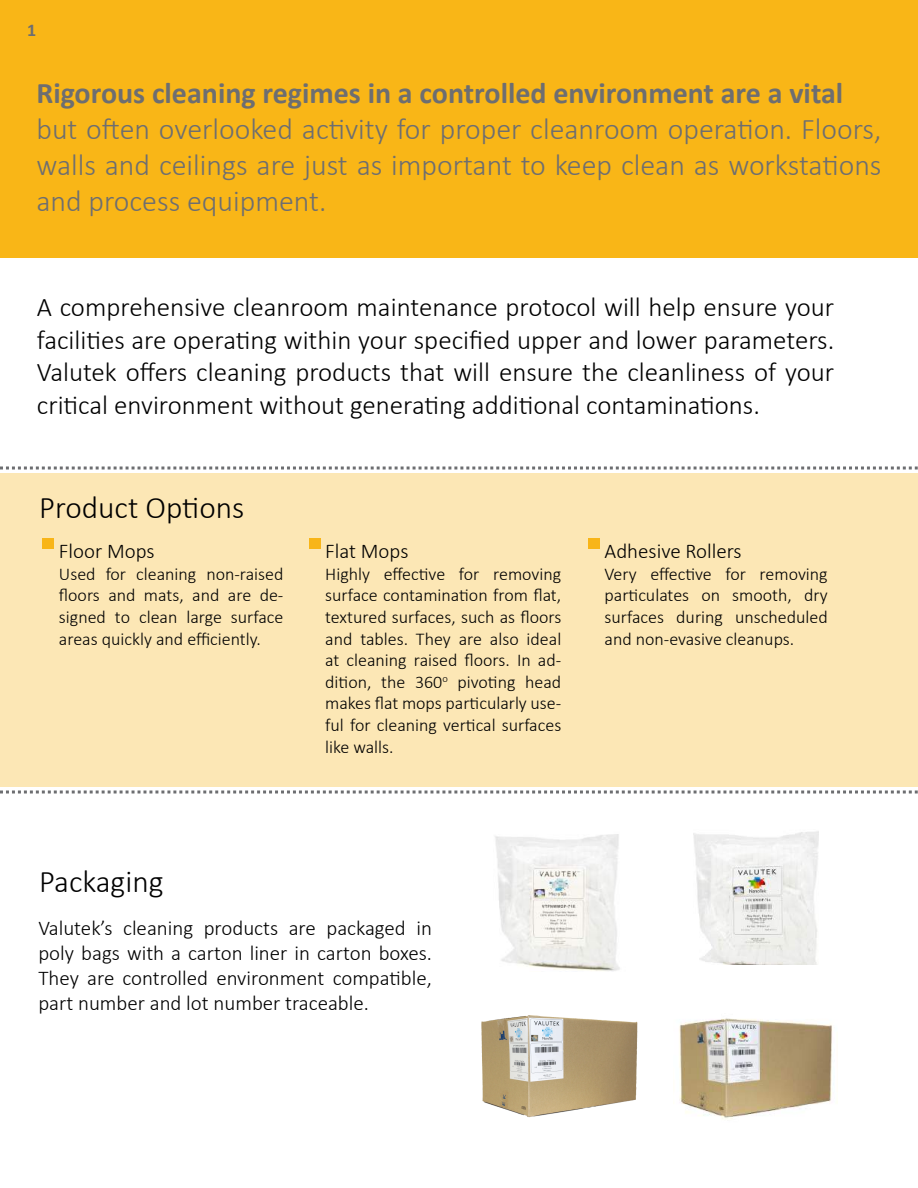
<style>
.page{position:relative;width:918px;height:1188px;background:#fff}
.page>*{position:absolute;margin:0;border:0;box-sizing:border-box;transform-origin:0 0}
.t1{font:300 31.5px "Calibri";color:#000}
.t2{font:300 30px/36px "Calibri";color:#6d6e71;text-align:justify}
.t3{font:700 30px "Calibri";color:#6d6e71}
.t4{font:300 27px/32.4px "Calibri";color:#000;text-align:justify}
.t5{font:300 21px/25.2px "Calibri";color:#000;text-align:justify}
.t6{font:300 18px/21.6px "Calibri";color:#000;text-align:justify}
.t7{font:700 18px "Calibri";color:#6d6e71}
</style>
<div class="page">
<div style="left:0;top:473px;width:918px;height:313px;background:#fce7b5"></div>
<div style="left:0;top:0;width:918px;height:258px;background:#f9b617"></div>
<div style="left:42px;top:538px;width:12px;height:11px;background:#f8b518"></div>
<svg style="left:0;top:466px;width:918px;height:4px"></svg>
<div style="left:309px;top:538px;width:11px;height:11px;background:#f8b518"></div>
<div style="left:588px;top:538px;width:12px;height:11px;background:#f8b518"></div>
<svg style="left:0;top:790px;width:918px;height:4px"></svg>
<img style="left:495px;top:834px;width:125px;height:137px">
<img style="left:693px;top:831px;width:126px;height:134px">
<img style="left:481px;top:1015px;width:157px;height:103px">
<img style="left:679px;top:1018px;width:154px;height:101px">
<p class="t7" style="left:27px;top:19px;width:11px">1</p>
<h2 class="t3" style="left:36px;top:74px;width:808px">Rigorous cleaning regimes in a controlled environment are a vital</h2>
<h2 class="t2" style="left:36px;top:113px;width:847px">but often overlooked activity for proper cleanroom operation. Floors, walls and ceilings are just as important to keep clean as workstations and process equipment.</h2>
<p class="t4" style="left:37px;top:293px;width:799px">A comprehensive cleanroom maintenance protocol will help ensure your facilities are operating within your specified upper and lower parameters.<br>Valutek offers cleaning products that will ensure the cleanliness of your critical environment without generating additional contaminations.</p>
<h1 class="t1" style="left:39px;top:494px;width:207px">Product Options</h1>
<p class="t5" style="left:59px;top:540px;width:97px">Floor Mops</p>
<p class="t6" style="left:59px;top:564px;width:226px">Used for cleaning non-raised floors and mats, and are de&shy;signed to clean large surface areas quickly and efficiently.</p>
<p class="t5" style="left:325px;top:540px;width:85px">Flat Mops</p>
<p class="t6" style="left:325px;top:565px;width:238px">Highly effective for removing surface contamination from flat, textured surfaces, such as floors and tables. They are also ideal at cleaning raised floors. In ad&shy;dition, the 360<sup>o</sup> pivoting head makes flat mops particularly use&shy;ful for cleaning vertical surfaces like walls.</p>
<p class="t5" style="left:605px;top:540px;width:139px">Adhesive Rollers</p>
<p class="t6" style="left:605px;top:565px;width:225px">Very effective for removing particulates on smooth, dry surfaces during unscheduled and non-evasive cleanups.</p>
<h1 class="t1" style="left:39px;top:868px;width:126px">Packaging</h1>
<p class="t5" style="left:38px;top:917px;width:395px">Valutek’s cleaning products are packaged in poly bags with a carton liner in carton boxes.<br>They are controlled environment compatible, part number and lot number traceable.</p>
</div>
